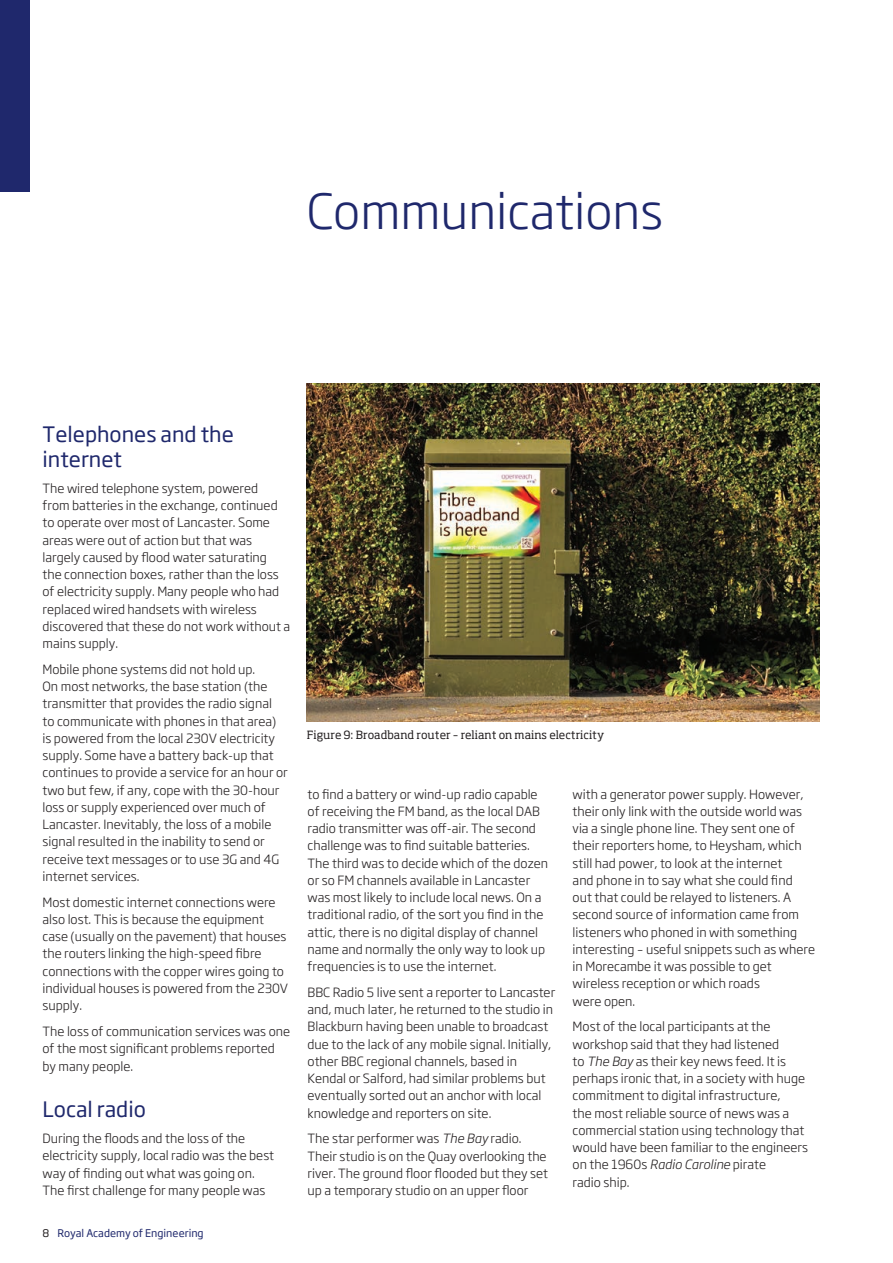
<style>
.page{position:relative;width:893px;height:1263px;background:#fff}
.page>*{position:absolute;margin:0;border:0;box-sizing:border-box;transform-origin:0 0}
.t1{font:300 48px "Soho Gothic Pro";color:#1f286c}
.t2{font:21px/25.5px "Soho Gothic Pro";color:#1f286c}
.t3{font:300 12.6px/17.2px "Soho Gothic Pro";color:#231f20}
.t4{font:11.25px "Soho Pro";color:#231f20}
.t5{font:10.5px "Soho Gothic Pro";color:#1f286c}
.s1{color:#231f20}
.s2{font-style:italic}
</style>
<div class="page">
<img style="left:307px;top:383px;width:513px;height:338px">
<div style="left:0;top:0;width:30px;height:191px;background:#1f286c"></div>
<h1 class="t1" style="left:307px;top:174px;width:358px">Communications</h1>
<h2 class="t2" style="left:43px;top:420px;width:193px">Telephones and the internet</h2>
<p class="t3" style="left:43px;top:479px;width:249px">The wired telephone system, powered<br>from batteries in the exchange, continued to operate over most of Lancaster. Some areas were out of action but that was largely caused by flood water saturating<br>the connection boxes, rather than the loss of electricity supply. Many people who had replaced wired handsets with wireless discovered that these do not work without a mains supply.</p>
<p class="t3" style="left:43px;top:660px;width:247px">Mobile phone systems did not hold up.<br>On most networks, the base station (the transmitter that provides the radio signal<br>to communicate with phones in that area) is powered from the local 230V electricity supply. Some have a battery back-up that continues to provide a service for an hour or two but few, if any, cope with the 30-hour loss or supply experienced over much of Lancaster. Inevitably, the loss of a mobile signal resulted in the inability to send or receive text messages or to use 3G and 4G internet services.</p>
<p class="t3" style="left:43px;top:893px;width:247px">Most domestic internet connections were also lost. This is because the equipment case (usually on the pavement) that houses the routers linking the high-speed fibre connections with the copper wires going to individual houses is powered from the 230V supply.</p>
<p class="t3" style="left:43px;top:1022px;width:249px">The loss of communication services was one of the most significant problems reported by many people.</p>
<h2 class="t2" style="left:43px;top:1096px;width:105px">Local radio</h2>
<p class="t3" style="left:43px;top:1129px;width:233px">During the floods and the loss of the electricity supply, local radio was the best way of finding out what was going on.<br>The first challenge for many people was</p>
<p class="t5" style="left:43px;top:1225px;width:163px"><span class="s1">8</span> Royal Academy of Engineering</p>
<p class="t4" style="left:307px;top:727px;width:299px">Figure 9: Broadband router – reliant on mains electricity</p>
<p class="t3" style="left:308px;top:785px;width:242px">to find a battery or wind-up radio capable of receiving the FM band, as the local DAB radio transmitter was off-air. The second challenge was to find suitable batteries.<br>The third was to decide which of the dozen or so FM channels available in Lancaster was most likely to include local news. On a traditional radio, of the sort you find in the attic, there is no digital display of channel name and normally the only way to look up frequencies is to use the internet.</p>
<p class="t3" style="left:308px;top:983px;width:249px">BBC Radio 5 live sent a reporter to Lancaster and, much later, he returned to the studio in Blackburn having been unable to broadcast due to the lack of any mobile signal. Initially, other BBC regional channels, based in Kendal or Salford, had similar problems but eventually sorted out an anchor with local knowledge and reporters on site.</p>
<p class="t3" style="left:308px;top:1129px;width:242px">The star performer was <span class="s2">The Bay</span> radio.<br>Their studio is on the Quay overlooking the river. The ground floor flooded but they set up a temporary studio on an upper floor</p>
<p class="t3" style="left:573px;top:785px;width:244px">with a generator power supply. However, their only link with the outside world was via a single phone line. They sent one of their reporters home, to Heysham, which still had power, to look at the internet<br>and phone in to say what she could find out that could be relayed to listeners. A second source of information came from listeners who phoned in with something interesting – useful snippets such as where in Morecambe it was possible to get wireless reception or which roads<br>were open.</p>
<p class="t3" style="left:573px;top:1017px;width:237px">Most of the local participants at the workshop said that they had listened<br>to <span class="s2">The Bay</span> as their key news feed. It is perhaps ironic that, in a society with huge commitment to digital infrastructure,<br>the most reliable source of news was a commercial station using technology that would have been familiar to the engineers on the 1960s <span class="s2">Radio Caroline</span> pirate<br>radio ship.</p>
</div>
